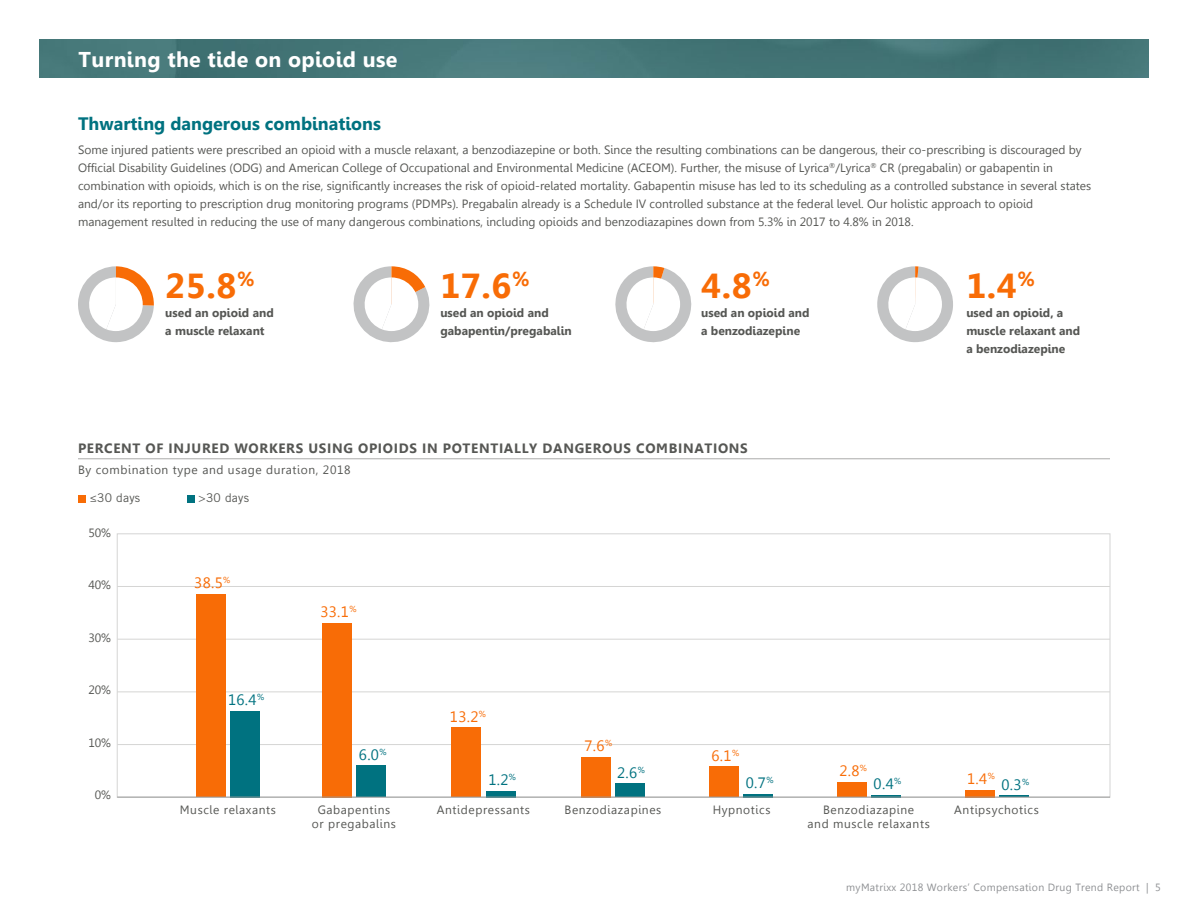
<style>
.page{position:relative;width:1188px;height:918px;background:#fff}
.page>*{position:absolute;margin:0;border:0;box-sizing:border-box;transform-origin:0 0}
.t1{font:700 34.65px "Gisha";color:#f86c06}
.t2{font:700 21.45px "Gisha";letter-spacing:.015em;color:#fff}
.t3{font:700 18px "Gisha";color:#007280}
.t4{font:15px "Gisha";color:#f86c06}
.t5{font:15px "Gisha";color:#007280}
.t6{font:700 13.5px "Gisha";letter-spacing:.05em;color:#565754}
.t7{font:12px/18px "Gisha";color:#565754}
.t8{font:12px/14.4px "Gisha";letter-spacing:.05em;color:#565754;text-align:center}
.t9{font:700 12px/18px "Gisha";color:#565754}
.t10{font:12px "Trade Gothic";letter-spacing:.02em;color:#565754}
.t11{font:10.5px "Gisha";letter-spacing:.03em;color:#8f9194}
.s1{font-family:"Myriad Pro"}
</style>
<div class="page">
<svg style="left:78px;top:266px;width:76px;height:77px"></svg>
<svg style="left:353px;top:266px;width:77px;height:77px"></svg>
<svg style="left:877px;top:266px;width:76px;height:76px"></svg>
<svg style="left:615px;top:266px;width:77px;height:77px"></svg>
<img style="left:39px;top:39px;width:1110px;height:39px">
<hr style="left:117px;top:586px;width:993px;height:1px;background:#d5d5d4">
<hr style="left:117px;top:639px;width:993px;height:1px;background:#d5d5d4">
<hr style="left:117px;top:692px;width:993px;height:1px;background:#d5d5d4">
<hr style="left:117px;top:744px;width:993px;height:1px;background:#d5d5d4">
<hr style="left:78px;top:458px;width:1032px;height:1px;background:#ababaa">
<div style="left:231px;top:711px;width:29px;height:86px;background:#007280"></div>
<div style="left:486px;top:791px;width:29px;height:6px;background:#007280"></div>
<div style="left:616px;top:784px;width:29px;height:13px;background:#007280"></div>
<hr style="left:744px;top:794px;width:29px;height:3px;background:#007280">
<hr style="left:871px;top:795px;width:30px;height:2px;background:#007280">
<svg style="left:999px;top:796px;width:29px;height:1px"></svg>
<div style="left:187px;top:495px;width:7px;height:7px;background:#007280"></div>
<div style="left:78px;top:495px;width:7px;height:7px;background:#f86c06"></div>
<div style="left:357px;top:766px;width:29px;height:31px;background:#007280"></div>
<div style="left:196px;top:594px;width:29px;height:203px;background:#f86c06"></div>
<div style="left:452px;top:728px;width:29px;height:69px;background:#f86c06"></div>
<div style="left:581px;top:757px;width:30px;height:40px;background:#f86c06"></div>
<div style="left:709px;top:767px;width:29px;height:30px;background:#f86c06"></div>
<div style="left:837px;top:782px;width:29px;height:15px;background:#f86c06"></div>
<div style="left:965px;top:790px;width:29px;height:7px;background:#f86c06"></div>
<div style="left:322px;top:623px;width:30px;height:174px;background:#f86c06"></div>
<hr style="left:117px;top:797px;width:993px;height:1px;background:#9b9c9b">
<h2 class="t2" style="left:79px;top:47px;width:320px">Turning the tide on opioid use</h2>
<h3 class="t3" style="left:78px;top:114px;width:305px">Thwarting dangerous combinations</h3>
<p class="t7" style="left:78px;top:141px;width:1015px">Some injured patients were prescribed an opioid with a muscle relaxant, a benzodiazepine or both. Since the resulting combinations can be dangerous, their co-prescribing is discouraged by Official Disability Guidelines (ODG) and American College of Occupational and Environmental Medicine (ACEOM). Further, the misuse of Lyrica<sup>®</sup>/Lyrica<sup>®</sup> CR (pregabalin) or gabapentin in combination with opioids, which is on the rise, significantly increases the risk of opioid-related mortality. Gabapentin misuse has led to its scheduling as a controlled substance in several states and/or its reporting to prescription drug monitoring programs (PDMPs). Pregabalin already is a Schedule IV controlled substance at the federal level. Our holistic approach to opioid management resulted in reducing the use of many dangerous combinations, including opioids and benzodiazapines down from 5.3% in 2017 to 4.8% in 2018.</p>
<h1 class="t1" style="left:165px;top:266px;width:91px">25.8<sup>%</sup></h1>
<h1 class="t1" style="left:440px;top:266px;width:91px">17.6<sup>%</sup></h1>
<h1 class="t1" style="left:701px;top:266px;width:70px">4.8<sup>%</sup></h1>
<h1 class="t1" style="left:966px;top:266px;width:70px">1.4<sup>%</sup></h1>
<p class="t9" style="left:165px;top:304px;width:110px">used an opioid and a muscle relaxant</p>
<p class="t9" style="left:440px;top:304px;width:133px">used an opioid and gabapentin/pregabalin</p>
<p class="t9" style="left:966px;top:304px;width:115px">used an opioid, a muscle relaxant and a benzodiazepine</p>
<p class="t9" style="left:701px;top:304px;width:110px">used an opioid and a benzodiazepine</p>
<p class="t6" style="left:78px;top:441px;width:671px">PERCENT OF INJURED WORKERS USING OPIOIDS IN POTENTIALLY DANGEROUS COMBINATIONS</p>
<p class="t8" style="left:78px;top:463px;width:274px">By combination type and usage duration, 2018</p>
<p class="t10" style="left:90px;top:491px;width:52px"><span class="s1">≤</span>30 days</p>
<p class="t10" style="left:199px;top:491px;width:52px">&gt;30 days</p>
<p class="t7" style="left:88px;top:524px;width:24px">50%</p>
<p class="t7" style="left:88px;top:576px;width:24px">40%</p>
<p class="t7" style="left:88px;top:629px;width:24px">30%</p>
<p class="t7" style="left:88px;top:681px;width:24px">20%</p>
<p class="t7" style="left:88px;top:734px;width:24px">10%</p>
<p class="t7" style="left:95px;top:786px;width:18px">0%</p>
<p class="t4" style="left:194px;top:574px;width:38px">38.5<sup>%</sup></p>
<p class="t5" style="left:228px;top:691px;width:38px">16.4<sup>%</sup></p>
<p class="t4" style="left:320px;top:603px;width:38px">33.1<sup>%</sup></p>
<p class="t5" style="left:359px;top:746px;width:29px">6.0<sup>%</sup></p>
<p class="t4" style="left:450px;top:708px;width:38px">13.2<sup>%</sup></p>
<p class="t5" style="left:488px;top:771px;width:29px">1.2<sup>%</sup></p>
<p class="t4" style="left:585px;top:737px;width:29px">7.6<sup>%</sup></p>
<p class="t5" style="left:617px;top:764px;width:29px">2.6<sup>%</sup></p>
<p class="t4" style="left:712px;top:747px;width:29px">6.1<sup>%</sup></p>
<p class="t4" style="left:839px;top:763px;width:29px">2.8<sup>%</sup></p>
<p class="t4" style="left:967px;top:770px;width:29px">1.4<sup>%</sup></p>
<p class="t5" style="left:746px;top:774px;width:29px">0.7<sup>%</sup></p>
<p class="t5" style="left:874px;top:775px;width:29px">0.4<sup>%</sup></p>
<p class="t5" style="left:1001px;top:776px;width:29px">0.3<sup>%</sup></p>
<p class="t8" style="left:180px;top:803px;width:98px">Muscle relaxants</p>
<p class="t8" style="left:437px;top:803px;width:95px">Antidepressants</p>
<p class="t8" style="left:713px;top:803px;width:59px">Hypnotics</p>
<p class="t8" style="left:808px;top:803px;width:124px">Benzodiazapine<br>and muscle relaxants</p>
<p class="t8" style="left:312px;top:803px;width:86px">Gabapentins or pregabalins</p>
<p class="t8" style="left:565px;top:803px;width:98px">Benzodiazapines</p>
<p class="t8" style="left:954px;top:803px;width:86px">Antipsychotics</p>
<p class="t11" style="left:846px;top:881px;width:316px">myMatrixx 2018 Workers’ Compensation Drug Trend Report | 5</p>
</div>
